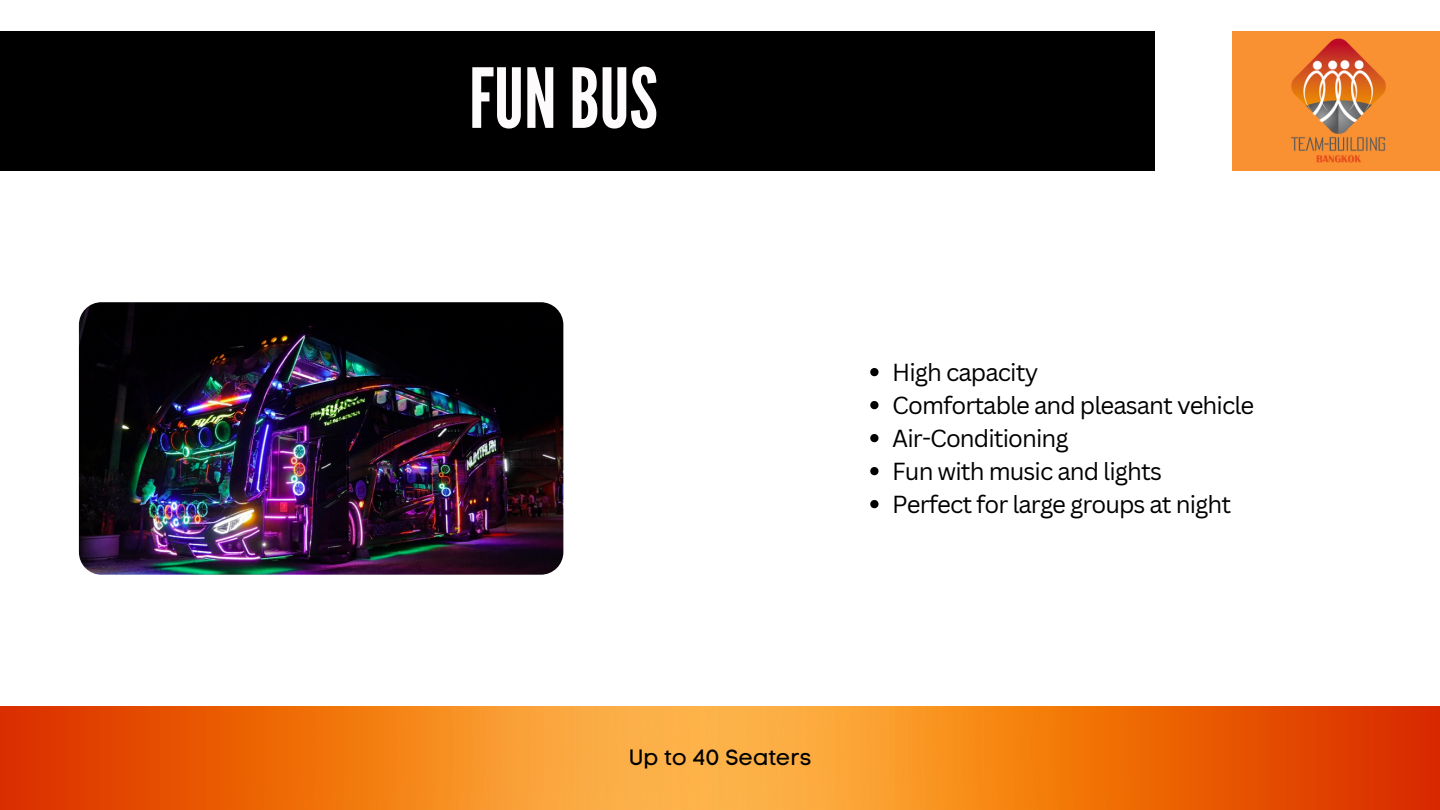
<style>
.page{position:relative;width:1440px;height:810px;background:#fff}
.page>*{position:absolute;margin:0;border:0;box-sizing:border-box;transform-origin:0 0}
.t1{font:82.5px "League Gothic";color:#fdfbfb}
.t2{font:24px/33px "Canva Sans";letter-spacing:-.04em;color:#000}
.t3{font:22px "Code Pro Normal LC";color:#000}
</style>
<div class="page">
<div style="left:0;top:32px;width:564px;height:139px;background:#000"></div>
<div style="left:549px;top:32px;width:605px;height:139px;background:#000"></div>
<div style="left:1233px;top:32px;width:207px;height:139px;background:#f99133"></div>
<img style="left:1291px;top:38px;width:95px;height:125px">
<img style="left:0;top:706px;width:1440px;height:104px">
<img style="left:79px;top:302px;width:484px;height:273px;border-radius:23px">
<svg style="left:870px;top:368px;width:9px;height:8px"></svg>
<svg style="left:870px;top:401px;width:9px;height:8px"></svg>
<svg style="left:870px;top:434px;width:9px;height:8px"></svg>
<svg style="left:870px;top:467px;width:9px;height:8px"></svg>
<svg style="left:870px;top:500px;width:9px;height:8px"></svg>
<h1 class="t1" style="left:469px;top:51px;width:190px">FUNBUS</h1>
<p class="t2" style="left:892px;top:355px;width:364px">High capacity<br>Comfortable and pleasant vehicle<br>Air-Conditioning<br>Fun with music and lights<br>Perfect for large groups at night</p>
<p class="t3" style="left:629px;top:744px;width:184px">Up to 40 Seaters</p>
</div>
